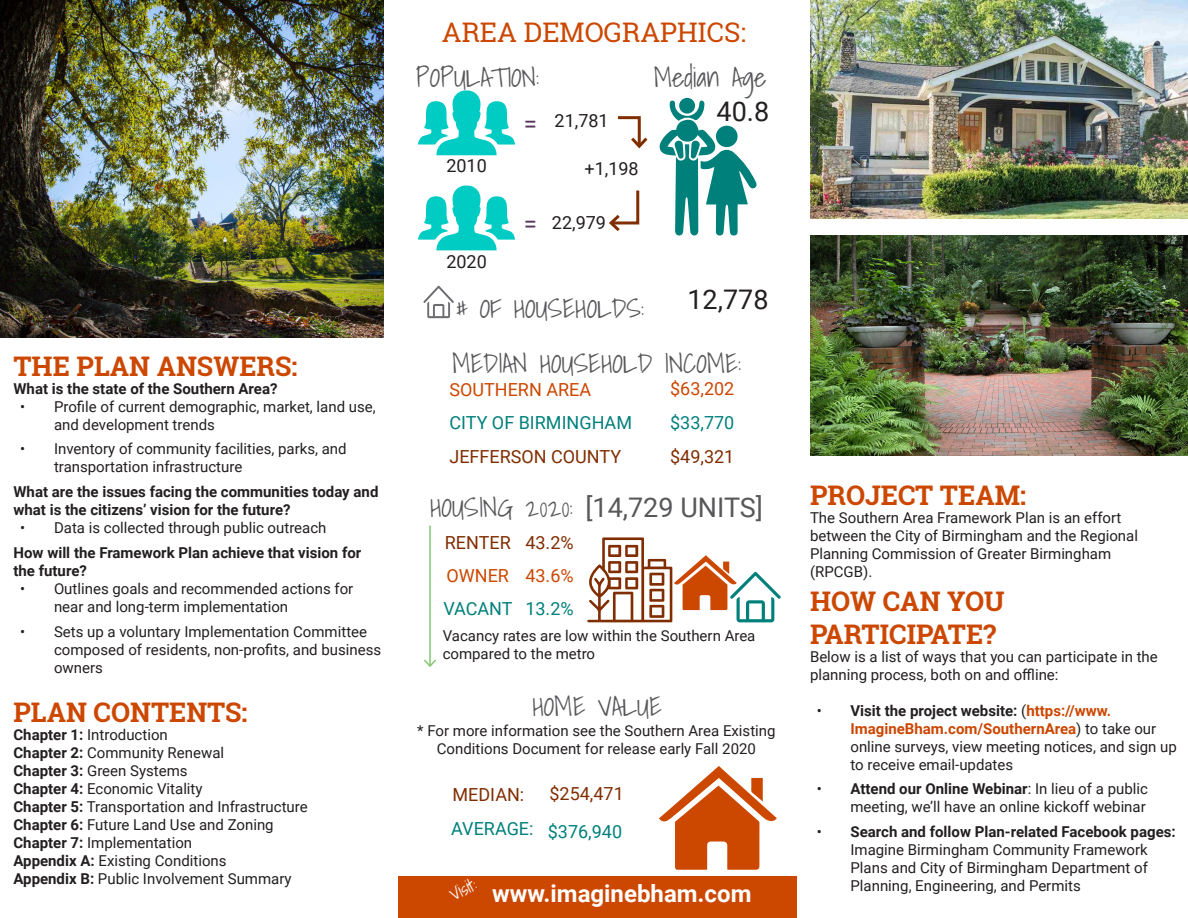
<style>
.page{position:relative;width:1188px;height:918px;background:#fff}
.page>*{position:absolute;margin:0;border:0;box-sizing:border-box;transform-origin:0 0}
.Subtitle{font:300 27px "Shadows Into";color:#58585b}
.t1{font:700 27px/32.4px "Roboto Slab";color:#cc4700}
.Subtitle-2{font:27px "Roboto";color:#58585b}
.t2{font:27px "Roboto Slab";color:#cc4700}
.t3{font:27px "Roboto";color:#231f20}
.General_Text{font:700 24px "Roboto";color:#fff}
.t4{font:24px "Roboto";color:#58355e}
.t5{font:18px "Roboto";color:#00807b}
.t6{font:18px "Roboto";color:#802d00}
.t7{font:18px "Roboto";color:#cc4700}
.t8{font:18px "Roboto";color:#231f20}
.General_Text-2{font:300 18px "Shadows Into";color:#fff}
.General_Text-3{font:15px/18px "Roboto";color:#231f20}
.General_Text-4{font:700 15px/18px "Roboto";color:#231f20}
.s1{font-weight:700}
.s2{font-family:"Shadows Into";font-weight:300}
.s3{font-weight:700;color:#cc4700}
</style>
<div class="page">
<img style="left:0;top:0;width:384px;height:337px">
<div style="left:398px;top:877px;width:398px;height:41px;background:#cc4700"></div>
<img style="left:811px;top:0;width:377px;height:219px">
<img style="left:810px;top:236px;width:378px;height:220px">
<svg style="left:618px;top:116px;width:30px;height:33px"></svg>
<svg style="left:609px;top:190px;width:31px;height:41px"></svg>
<svg style="left:418px;top:90px;width:97px;height:65px"></svg>
<svg style="left:418px;top:185px;width:97px;height:65px"></svg>
<svg style="left:679px;top:98px;width:16px;height:16px"></svg>
<svg style="left:659px;top:100px;width:98px;height:136px"></svg>
<svg style="left:659px;top:766px;width:118px;height:104px"></svg>
<hr style="left:429px;top:526px;width:2px;height:140px;background:#83c773">
<svg style="left:424px;top:658px;width:12px;height:9px"></svg>
<svg style="left:587px;top:537px;width:194px;height:85px"></svg>
<svg style="left:423px;top:286px;width:31px;height:32px"></svg>
<p class="t1" style="left:14px;top:349px;width:286px">THE PLAN ANSWERS:</p>
<p class="General_Text-4" style="left:14px;top:379px;width:266px">What is the state of the Southern Area?</p>
<p class="General_Text-3" style="left:54px;top:397px;width:323px;text-indent:-34px">• Profile of current demographic, market, land use, and development trends</p>
<p class="General_Text-3" style="left:54px;top:439px;width:294px;text-indent:-34px">• Inventory of community facilities, parks, and transportation infrastructure</p>
<p class="General_Text-4" style="left:14px;top:482px;width:366px">What are the issues facing the communities today and what is the citizens’ vision for the future?</p>
<p class="General_Text-3" style="left:20px;top:518px;width:308px">• Data is collected through public outreach</p>
<p class="General_Text-4" style="left:14px;top:543px;width:349px">How will the Framework Plan achieve that vision for the future?</p>
<p class="General_Text-3" style="left:54px;top:579px;width:301px;text-indent:-34px">• Outlines goals and recommended actions for near and long-term implementation</p>
<p class="General_Text-3" style="left:54px;top:622px;width:329px;text-indent:-34px">• Sets up a voluntary Implementation Committee composed of residents, non-profits, and business owners</p>
<p class="t1" style="left:14px;top:696px;width:236px">PLAN CONTENTS:</p>
<p class="General_Text-3" style="left:14px;top:725px;width:156px"><span class="s1">Chapter 1:</span> Introduction</p>
<p class="General_Text-3" style="left:14px;top:743px;width:212px"><span class="s1">Chapter 2:</span> Community Renewal</p>
<p class="General_Text-3" style="left:14px;top:761px;width:176px"><span class="s1">Chapter 3:</span> Green Systems</p>
<p class="General_Text-3" style="left:14px;top:779px;width:191px"><span class="s1">Chapter 4:</span> Economic Vitality</p>
<p class="General_Text-3" style="left:14px;top:797px;width:296px"><span class="s1">Chapter 5:</span> Transportation and Infrastructure</p>
<p class="General_Text-3" style="left:14px;top:815px;width:262px"><span class="s1">Chapter 6:</span> Future Land Use and Zoning</p>
<p class="General_Text-3" style="left:14px;top:833px;width:180px"><span class="s1">Chapter 7:</span> Implementation</p>
<p class="General_Text-3" style="left:14px;top:851px;width:215px"><span class="s1">Appendix A:</span> Existing Conditions</p>
<p class="General_Text-3" style="left:14px;top:869px;width:280px"><span class="s1">Appendix B:</span> Public Involvement Summary</p>
<p class="t2" style="left:442px;top:13px;width:306px">AREA DEMOGRAPHICS:</p>
<p class="Subtitle" style="left:416px;top:56px;width:125px">POPULATION:</p>
<p class="Subtitle" style="left:654px;top:56px;width:114px">Median Age</p>
<p class="t8" style="left:446px;top:153px;width:42px">2010</p>
<p class="t8" style="left:446px;top:249px;width:42px">2020</p>
<p class="t4" style="left:524px;top:107px;width:15px">=</p>
<p class="t8" style="left:555px;top:108px;width:56px">21,781</p>
<p class="t8" style="left:585px;top:156px;width:56px">+1,198</p>
<p class="t4" style="left:524px;top:207px;width:15px">=</p>
<p class="t8" style="left:552px;top:210px;width:56px">22,979</p>
<p class="Subtitle" style="left:455px;top:286px;width:190px"># OF HOUSEHOLDS:</p>
<p class="t3" style="left:717px;top:92px;width:54px">40.8</p>
<p class="t3" style="left:687px;top:281px;width:83px">12,778</p>
<p class="Subtitle" style="left:452px;top:341px;width:291px">MEDIAN HOUSEHOLD INCOME:</p>
<p class="t7" style="left:449px;top:377px;width:143px">SOUTHERN AREA</p>
<p class="t7" style="left:670px;top:376px;width:66px">$63,202</p>
<p class="t5" style="left:449px;top:410px;width:184px">CITY OF BIRMINGHAM</p>
<p class="t5" style="left:670px;top:410px;width:66px">$33,770</p>
<p class="t6" style="left:449px;top:444px;width:173px">JEFFERSON COUNTY</p>
<p class="t6" style="left:670px;top:444px;width:66px">$49,321</p>
<p class="Subtitle-2" style="left:430px;top:489px;width:334px"><span class="s2">HOUSING 2020:</span> [14,729 UNITS]</p>
<p class="t6" style="left:445px;top:530px;width:67px">RENTER</p>
<p class="t7" style="left:447px;top:563px;width:64px">OWNER</p>
<p class="t5" style="left:443px;top:596px;width:71px">VACANT</p>
<p class="t6" style="left:525px;top:530px;width:50px">43.2%</p>
<p class="t7" style="left:525px;top:563px;width:50px">43.6%</p>
<p class="t5" style="left:525px;top:596px;width:50px">13.2%</p>
<p class="General_Text-3" style="left:443px;top:626px;width:314px">Vacancy rates are low within the Southern Area compared to the metro</p>
<p class="Subtitle" style="left:532px;top:684px;width:131px">HOME VALUE</p>
<p class="General_Text-3" style="left:417px;top:721px;width:360px;text-align:center">* For more information see the Southern Area Existing<br>Conditions Document for release early Fall 2020</p>
<p class="t6" style="left:453px;top:782px;width:73px">MEDIAN:</p>
<p class="t5" style="left:451px;top:816px;width:84px">AVERAGE:</p>
<p class="t6" style="left:549px;top:781px;width:76px">$254,471</p>
<p class="t5" style="left:548px;top:819px;width:76px">$376,940</p>
<p class="General_Text-2" style="left:444px;top:881px;width:29px;rotate:-25deg">Visit:</p>
<p class="General_Text" style="left:492px;top:877px;width:261px">www.imaginebham.com</p>
<p class="t1" style="left:810px;top:479px;width:218px">PROJECT TEAM:</p>
<p class="General_Text-3" style="left:810px;top:509px;width:330px">The Southern Area Framework Plan is an effort between the City of Birmingham and the Regional Planning Commission of Greater Birmingham (RPCGB).</p>
<p class="t1" style="left:810px;top:585px;width:196px">HOW CAN YOU<br>PARTICIPATE?</p>
<p class="General_Text-3" style="left:810px;top:647px;width:349px">Below is a list of ways that you can participate in the planning process, both on and offline:</p>
<p class="General_Text-3" style="left:850px;top:701px;width:328px;text-indent:-34px">• <span class="s1">Visit the project website:</span> (<span class="s3">https://www.<br>ImagineBham.com/SouthernArea</span>) to take our online surveys, view meeting notices, and sign up to receive email-updates</p>
<p class="General_Text-3" style="left:817px;top:779px;width:333px;text-align:right">• <span class="s1">Attend our Online Webinar</span>: In lieu of a public meeting, we’ll have an online kickoff webinar</p>
<p class="General_Text-3" style="left:850px;top:822px;width:327px;text-indent:-34px">• <span class="s1">Search and follow Plan-related Facebook pages:<br></span>Imagine Birmingham Community Framework Plans and City of Birmingham Department of Planning, Engineering, and Permits</p>
</div>
